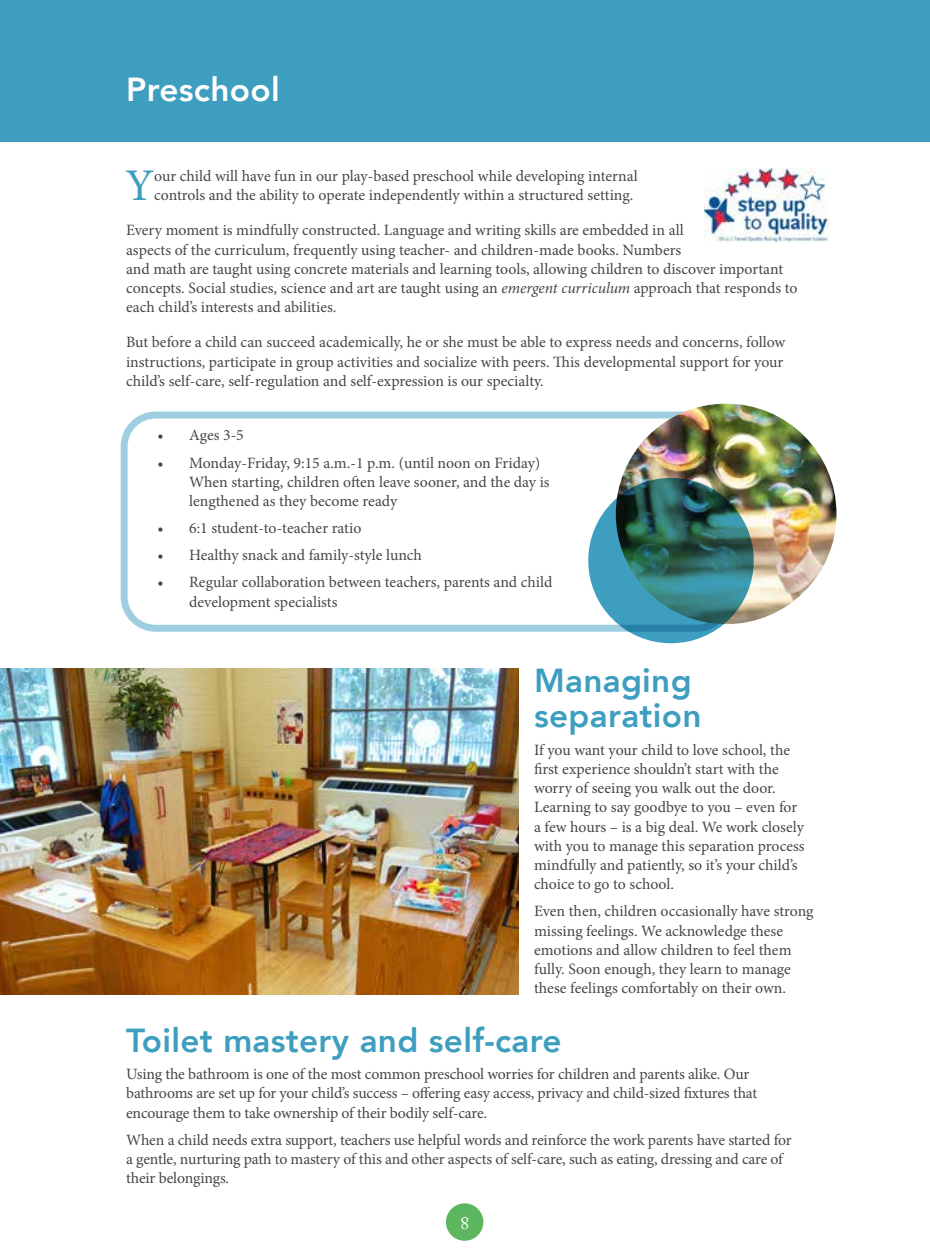
<style>
.page{position:relative;width:930px;height:1260px;background:#fff}
.page>*{position:absolute;margin:0;border:0;box-sizing:border-box;transform-origin:0 0}
.t1{font:45.32px "Minion Pro";color:#3e9ebf}
.t2{font:800 33.25px/35px "Avenir";letter-spacing:.01em;color:#3e9ebf}
.t3{font:800 33.25px "Avenir";letter-spacing:.01em;color:#fff}
.t4{font:17.5px "Adobe Caslon Pro";color:#fff}
.t5{font:15.75px/19.2px "Minion Pro";letter-spacing:-.005em;color:#464647}
.s1{font-style:italic}
</style>
<div class="page">
<div style="left:446px;top:1203px;width:37px;height:38px;background:#5cb65f;border-radius:50%"></div>
<div style="left:0;top:0;width:929px;height:142px;background:#3e9ebf"></div>
<div style="left:121px;top:412px;width:610px;height:220px;border:7px solid #3e9ebf;border-radius:32px"></div>
<img style="left:615px;top:404px;width:221px;height:220px;border-radius:110px">
<svg style="left:588px;top:478px;width:165px;height:165px;background:#30767e"></svg>
<img style="left:704px;top:168px;width:125px;height:74px">
<img style="left:0;top:669px;width:518px;height:325px">
<h2 class="t3" style="left:126px;top:63px;width:155px">Preschool</h2>
<h1 class="t1" style="left:125px;top:156px;width:30px">Y</h1>
<p class="t5" style="left:154px;top:167px;width:485px">our child will have fun in our play-based preschool while developing internal controls and the ability to operate independently within a structured setting.</p>
<p class="t5" style="left:126px;top:221px;width:672px">Every moment is mindfully constructed. Language and writing skills are embedded in all<br>aspects of the curriculum, frequently using teacher- and children-made books. Numbers<br>and math are taught using concrete materials and learning tools, allowing children to discover important concepts. Social studies, science and art are taught using an <span class="s1">emergent curriculum</span> approach that responds to each child’s interests and abilities.</p>
<p class="t5" style="left:126px;top:333px;width:660px;text-align:justify">But before a child can succeed academically, he or she must be able to express needs and concerns, follow instructions, participate in group activities and socialize with peers. This developmental support for your child’s self-care, self-regulation and self-expression is our specialty.</p>
<p class="t5" style="left:158px;top:426px;width:88px">• Ages 3-5</p>
<p class="t5" style="left:189px;top:453px;width:362px;text-indent:-32px">• Monday-Friday, 9:15 a.m.-1 p.m. (until noon on Friday)<br>When starting, children often leave sooner, and the day is lengthened as they become ready</p>
<p class="t5" style="left:158px;top:519px;width:205px">• 6:1 student-to-teacher ratio</p>
<p class="t5" style="left:158px;top:546px;width:266px">• Healthy snack and family-style lunch</p>
<p class="t5" style="left:189px;top:573px;width:365px;text-indent:-32px">• Regular collaboration between teachers, parents and child development specialists</p>
<h2 class="t2" style="left:534px;top:663px;width:169px">Managing separation</h2>
<p class="t5" style="left:534px;top:740px;width:272px">If you want your child to love school, the first experience shouldn’t start with the worry of seeing you walk out the door.<br>Learning to say goodbye to you – even for a few hours – is a big deal. We work closely with you to manage this separation process mindfully and patiently, so it’s your child’s choice to go to school.</p>
<p class="t5" style="left:534px;top:902px;width:281px">Even then, children occasionally have strong missing feelings. We acknowledge these emotions and allow children to feel them fully. Soon enough, they learn to manage these feelings comfortably on their own.</p>
<h2 class="t2" style="left:126px;top:1023px;width:437px">Toilet mastery and self-care</h2>
<p class="t5" style="left:126px;top:1065px;width:632px">Using the bathroom is one of the most common preschool worries for children and parents alike. Our bathrooms are set up for your child’s success – offering easy access, privacy and child-sized fixtures that encourage them to take ownership of their bodily self-care.</p>
<p class="t5" style="left:126px;top:1130px;width:667px">When a child needs extra support, teachers use helpful words and reinforce the work parents have started for a gentle, nurturing path to mastery of this and other aspects of self-care, such as eating, dressing and care of their belongings.</p>
<p class="t4" style="left:460px;top:1212px;width:10px">8</p>
</div>
